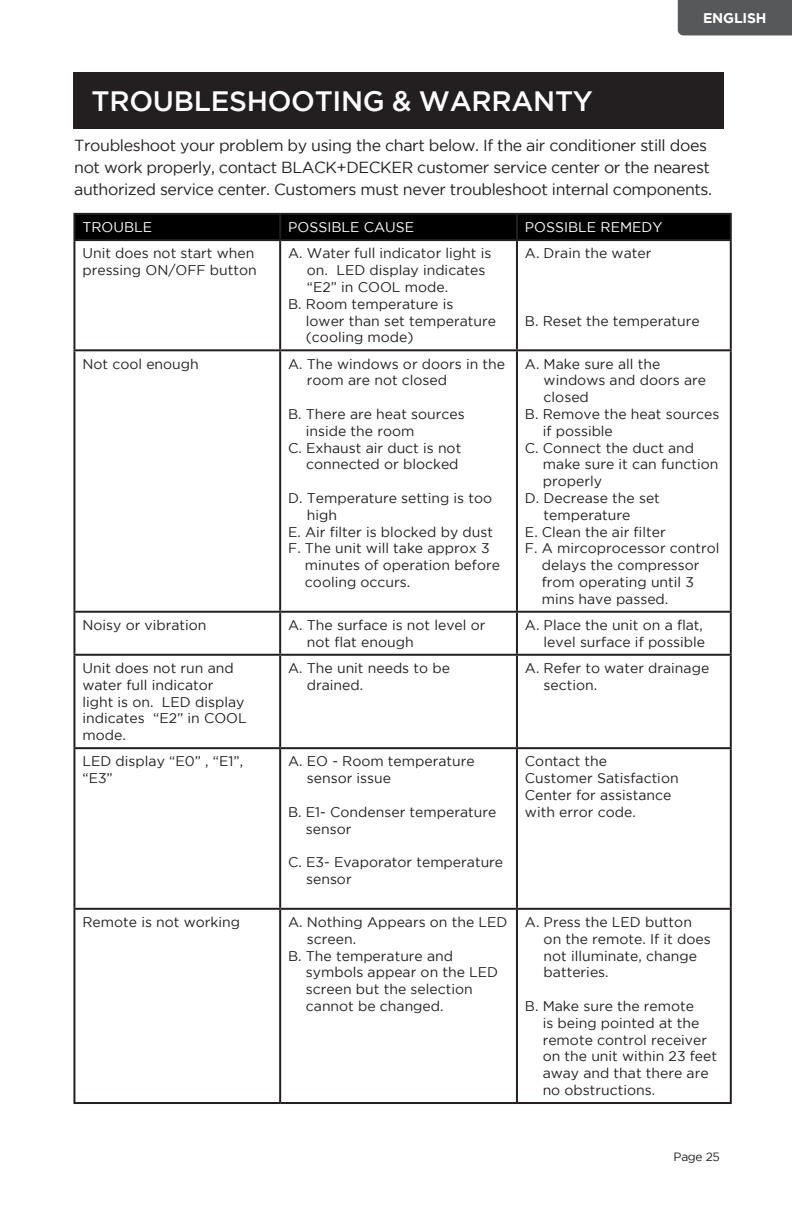
<style>
.page{position:relative;width:792px;height:1224px;background:#fff}
.page>*{position:absolute;margin:0;border:0;box-sizing:border-box;transform-origin:0 0}
.t1{font:500 28px "Gotham";letter-spacing:-.01em;color:#fff}
.body_copy{font:16px/22px "Gotham";letter-spacing:-.025em;color:#231f20}
.Troubleshooting_List{font:14px/16.8px "Gotham";color:#231f20}
.body_copy-2{font:14px/16.8px "Gotham";color:#231f20}
.body_copy-3{font:14px "Gotham";color:#fff}
.body_copy-4{font:700 14px "Gotham";letter-spacing:-.01em;color:#fff}
.t2{font:12px "Gotham";letter-spacing:-.025em;color:#231f20}
</style>
<div class="page">
<div style="left:73px;top:72px;width:651px;height:57px;background:#231f20"></div>
<div style="left:75px;top:215px;width:655px;height:24px;background:#000"></div>
<svg style="left:518px;top:749px;width:212px;height:353px"></svg>
<hr style="left:73px;top:213px;width:207px;height:2px;background:#231f20">
<hr style="left:73px;top:215px;width:2px;height:24px;background:#231f20">
<hr style="left:280px;top:213px;width:237px;height:2px;background:#231f20">
<hr style="left:279px;top:215px;width:2px;height:24px;background:#231f20">
<hr style="left:517px;top:213px;width:215px;height:2px;background:#231f20">
<hr style="left:516px;top:215px;width:2px;height:24px;background:#231f20">
<hr style="left:730px;top:215px;width:2px;height:24px;background:#231f20">
<hr style="left:73px;top:239px;width:207px;height:2px;background:#231f20">
<hr style="left:73px;top:241px;width:2px;height:108px;background:#231f20">
<hr style="left:280px;top:239px;width:237px;height:2px;background:#231f20">
<hr style="left:279px;top:241px;width:2px;height:108px;background:#231f20">
<hr style="left:517px;top:239px;width:215px;height:2px;background:#231f20">
<hr style="left:516px;top:241px;width:2px;height:108px;background:#231f20">
<hr style="left:730px;top:241px;width:2px;height:108px;background:#231f20">
<hr style="left:73px;top:349px;width:207px;height:2px;background:#231f20">
<hr style="left:73px;top:351px;width:2px;height:260px;background:#231f20">
<hr style="left:280px;top:349px;width:237px;height:2px;background:#231f20">
<hr style="left:279px;top:351px;width:2px;height:260px;background:#231f20">
<hr style="left:517px;top:349px;width:215px;height:2px;background:#231f20">
<hr style="left:516px;top:351px;width:2px;height:260px;background:#231f20">
<hr style="left:730px;top:351px;width:2px;height:260px;background:#231f20">
<hr style="left:73px;top:611px;width:207px;height:2px;background:#231f20">
<hr style="left:73px;top:613px;width:2px;height:41px;background:#231f20">
<hr style="left:280px;top:611px;width:237px;height:2px;background:#231f20">
<hr style="left:279px;top:613px;width:2px;height:41px;background:#231f20">
<hr style="left:517px;top:611px;width:215px;height:2px;background:#231f20">
<hr style="left:516px;top:613px;width:2px;height:41px;background:#231f20">
<hr style="left:730px;top:613px;width:2px;height:41px;background:#231f20">
<hr style="left:73px;top:654px;width:207px;height:2px;background:#231f20">
<hr style="left:73px;top:656px;width:2px;height:91px;background:#231f20">
<hr style="left:280px;top:654px;width:237px;height:2px;background:#231f20">
<hr style="left:279px;top:656px;width:2px;height:91px;background:#231f20">
<hr style="left:517px;top:654px;width:215px;height:2px;background:#231f20">
<hr style="left:516px;top:656px;width:2px;height:91px;background:#231f20">
<hr style="left:730px;top:656px;width:2px;height:91px;background:#231f20">
<hr style="left:73px;top:747px;width:207px;height:2px;background:#231f20">
<hr style="left:73px;top:749px;width:2px;height:159px;background:#231f20">
<hr style="left:280px;top:747px;width:237px;height:2px;background:#231f20">
<hr style="left:279px;top:749px;width:2px;height:159px;background:#231f20">
<hr style="left:517px;top:747px;width:215px;height:2px;background:#231f20">
<hr style="left:516px;top:749px;width:2px;height:159px;background:#231f20">
<hr style="left:730px;top:749px;width:2px;height:159px;background:#231f20">
<hr style="left:73px;top:908px;width:207px;height:2px;background:#231f20">
<hr style="left:73px;top:910px;width:2px;height:192px;background:#231f20">
<hr style="left:280px;top:908px;width:237px;height:2px;background:#231f20">
<hr style="left:279px;top:910px;width:2px;height:192px;background:#231f20">
<hr style="left:517px;top:908px;width:215px;height:2px;background:#231f20">
<hr style="left:516px;top:910px;width:2px;height:192px;background:#231f20">
<hr style="left:730px;top:910px;width:2px;height:192px;background:#231f20">
<hr style="left:73px;top:1102px;width:207px;height:2px;background:#231f20">
<hr style="left:280px;top:1102px;width:237px;height:2px;background:#231f20">
<hr style="left:517px;top:1102px;width:215px;height:2px;background:#231f20">
<div style="left:678px;top:0;width:114px;height:35px;background:#57585a"></div>
<p class="body_copy-4" style="left:703px;top:10px;width:65px">ENGLISH</p>
<p class="t1" style="left:92px;top:85px;width:503px">TROUBLESHOOTING &amp; WARRANTY</p>
<p class="body_copy" style="left:74px;top:134px;width:639px">Troubleshoot your problem by using the chart below. If the air conditioner still does not work properly, contact BLACK+DECKER customer service center or the nearest authorized service center. Customers must never troubleshoot internal components.</p>
<p class="body_copy-3" style="left:82px;top:219px;width:71px">TROUBLE</p>
<p class="body_copy-3" style="left:288px;top:219px;width:127px">POSSIBLE CAUSE</p>
<p class="body_copy-3" style="left:525px;top:219px;width:139px">POSSIBLE REMEDY</p>
<p class="body_copy-2" style="left:82px;top:245px;width:176px">Unit does not start when pressing ON/OFF button</p>
<p class="Troubleshooting_List" style="left:307px;top:245px;width:186px;text-indent:-19px">A. Water full indicator light is on. LED display indicates “E2” in COOL mode.</p>
<p class="Troubleshooting_List" style="left:306px;top:295px;width:192px;text-indent:-18px">B. Room temperature is<br>lower than set temperature (cooling mode)</p>
<p class="Troubleshooting_List" style="left:525px;top:245px;width:128px">A. Drain the water</p>
<p class="Troubleshooting_List" style="left:525px;top:312px;width:176px">B. Reset the temperature</p>
<p class="body_copy-2" style="left:82px;top:355px;width:118px">Not cool enough</p>
<p class="Troubleshooting_List" style="left:307px;top:355px;width:200px;text-indent:-19px">A. The windows or doors in the room are not closed</p>
<p class="Troubleshooting_List" style="left:306px;top:405px;width:160px;text-indent:-18px">B. There are heat sources inside the room</p>
<p class="Troubleshooting_List" style="left:288px;top:439px;width:175px;text-align:right">C. Exhaust air duct is not connected or blocked</p>
<p class="Troubleshooting_List" style="left:307px;top:489px;width:187px;text-indent:-19px">D. Temperature setting is too high</p>
<p class="Troubleshooting_List" style="left:288px;top:523px;width:206px">E. Air filter is blocked by dust</p>
<p class="Troubleshooting_List" style="left:305px;top:540px;width:197px;text-indent:-17px">F. The unit will take approx 3 minutes of operation before cooling occurs.</p>
<p class="Troubleshooting_List" style="left:544px;top:355px;width:164px;text-indent:-19px">A. Make sure all the windows and doors are closed</p>
<p class="Troubleshooting_List" style="left:543px;top:405px;width:178px;text-indent:-18px">B. Remove the heat sources if possible</p>
<p class="Troubleshooting_List" style="left:543px;top:439px;width:177px;text-indent:-18px">C. Connect the duct and make sure it can function properly</p>
<p class="Troubleshooting_List" style="left:544px;top:489px;width:118px;text-indent:-19px">D. Decrease the set temperature</p>
<p class="Troubleshooting_List" style="left:525px;top:523px;width:142px">E. Clean the air filter</p>
<p class="Troubleshooting_List" style="left:542px;top:540px;width:179px;text-indent:-17px">F. A mircoprocessor control delays the compressor from operating until 3 mins have passed.</p>
<p class="body_copy-2" style="left:82px;top:616px;width:126px">Noisy or vibration</p>
<p class="Troubleshooting_List" style="left:307px;top:616px;width:180px;text-indent:-19px">A. The surface is not level or not flat enough</p>
<p class="Troubleshooting_List" style="left:525px;top:616px;width:182px;text-align:right">A. Place the unit on a flat, level surface if possible</p>
<p class="body_copy-2" style="left:82px;top:659px;width:153px">Unit does not run and</p>
<p class="body_copy-2" style="left:82px;top:676px;width:133px">water full indicator</p>
<p class="body_copy-2" style="left:82px;top:693px;width:166px">light is on. LED display indicates “E2” in COOL mode.</p>
<p class="Troubleshooting_List" style="left:307px;top:659px;width:145px;text-indent:-19px">A. The unit needs to be drained.</p>
<p class="Troubleshooting_List" style="left:544px;top:659px;width:167px;text-indent:-19px">A. Refer to water drainage section.</p>
<p class="body_copy-2" style="left:82px;top:753px;width:162px">LED display “E0” , “E1”, “E3”</p>
<p class="Troubleshooting_List" style="left:307px;top:753px;width:169px;text-indent:-19px">A. EO - Room temperature sensor issue</p>
<p class="Troubleshooting_List" style="left:306px;top:803px;width:192px;text-indent:-18px">B. E1- Condenser temperature sensor</p>
<p class="Troubleshooting_List" style="left:306px;top:854px;width:199px;text-indent:-18px">C. E3- Evaporator temperature sensor</p>
<p class="body_copy-2" style="left:82px;top:913px;width:159px">Remote is not working</p>
<p class="body_copy-2" style="left:307px;top:913px;width:202px;text-indent:-19px">A. Nothing Appears on the LED screen.</p>
<p class="body_copy-2" style="left:306px;top:947px;width:194px;text-indent:-18px">B. The temperature and symbols appear on the LED screen but the selection cannot be changed.</p>
<p class="Troubleshooting_List" style="left:525px;top:753px;width:84px">Contact the</p>
<p class="Troubleshooting_List" style="left:525px;top:770px;width:155px">Customer Satisfaction<br>Center for assistance with error code.</p>
<p class="body_copy-2" style="left:544px;top:913px;width:169px;text-indent:-19px">A. Press the LED button on the remote. If it does not illuminate, change batteries.</p>
<p class="body_copy-2" style="left:543px;top:997px;width:176px;text-indent:-18px">B. Make sure the remote<br>is being pointed at the remote control receiver on the unit within 23 feet away and that there are no obstructions.</p>
<p class="t2" style="left:674px;top:1150px;width:48px">Page 25</p>
</div>
